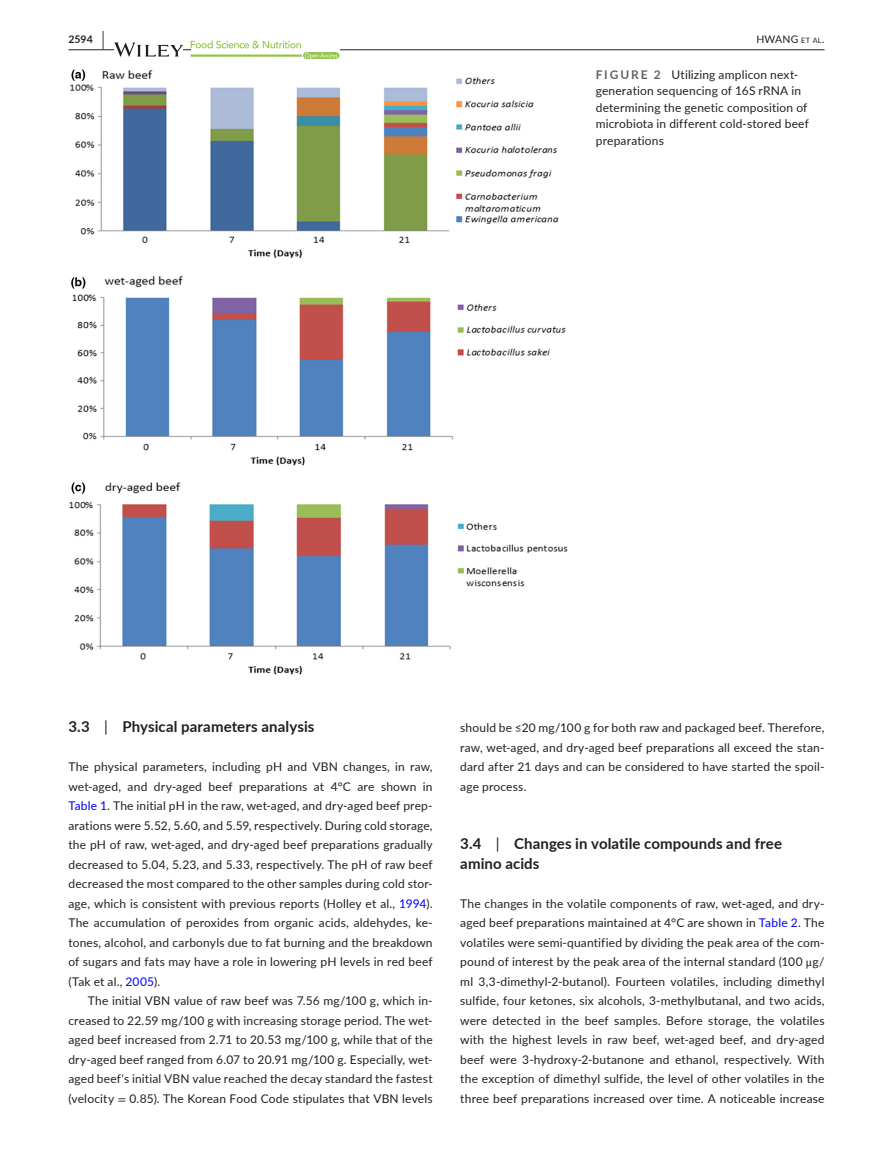
<style>
.page{position:relative;width:893px;height:1174px;background:#fff}
.page>*{position:absolute;margin:0;border:0;box-sizing:border-box;transform-origin:0 0}
.t1{font:700 15px/19.5px "Lato";letter-spacing:.01em;color:#231f20}
.t2{font:12px/19.5px "Lato";letter-spacing:.015em;color:#231f20;text-align:justify}
.t3{font:10.5px "Lato";letter-spacing:.02em;color:#231f20}
.t4{font:700 10.5px "Lato";color:#231f20}
.s1{font-size:19.5px}
.s2{font-size:7.35px}
.s3{font-weight:700;color:#636366}
.s4{font-weight:400}
.s5{color:#00f}
.s6{font-family:"STIX"}
</style>
<div class="page">
<hr style="left:68px;top:49px;width:756px;height:1px;background:#231f20">
<svg style="left:114px;top:42px;width:69px;height:15px"></svg>
<svg style="left:191px;top:40px;width:148px;height:19px"></svg>
<img style="left:69px;top:69px;width:499px;height:606px">
<p class="t4" style="left:68px;top:31px;width:37px">2594 <span class="s1">|</span></p>
<p class="t3" style="left:756px;top:31px;width:70px">HWANG <span class="s2">et al</span>.</p>
<p class="t2" style="left:596px;top:66px;width:215px;line-height:16.5px;text-align:left"><span class="s3">FIGURE 2</span> Utilizing amplicon next&shy;generation sequencing of 16S rRNA in determining the genetic composition of microbiota in different cold-stored beef preparations</p>
<p class="t1" style="left:68px;top:716px;width:248px">3.3 <span class="s4">|</span> Physical parameters analysis</p>
<p class="t2" style="left:68px;top:756px;width:366px">The physical parameters, including pH and VBN changes, in raw, wet-aged, and dry-aged beef preparations at 4°C are shown in <span class="s5">Table 1</span>. The initial pH in the raw, wet-aged, and dry-aged beef prep&shy;arations were 5.52, 5.60, and 5.59, respectively. During cold storage, the pH of raw, wet-aged, and dry-aged beef preparations gradually decreased to 5.04, 5.23, and 5.33, respectively. The pH of raw beef decreased the most compared to the other samples during cold stor&shy;age, which is consistent with previous reports (Holley et al., <span class="s5">1994</span>).<br>The accumulation of peroxides from organic acids, aldehydes, ke&shy;tones, alcohol, and carbonyls due to fat burning and the breakdown of sugars and fats may have a role in lowering pH levels in red beef (Tak et al., <span class="s5">2005</span>).</p>
<p class="t2" style="left:68px;top:990px;width:366px;text-indent:20px">The initial VBN value of raw beef was 7.56 mg/100 g, which in&shy;creased to 22.59 mg/100 g with increasing storage period. The wet&shy;aged beef increased from 2.71 to 20.53 mg/100 g, while that of the dry-aged beef ranged from 6.07 to 20.91 mg/100 g. Especially, wet&shy;aged beef's initial VBN value reached the decay standard the fastest (velocity <span class="s6">=</span> 0.85). The Korean Food Code stipulates that VBN levels</p>
<p class="t2" style="left:460px;top:717px;width:366px">should be ≤20 mg/100 g for both raw and packaged beef. Therefore, raw, wet-aged, and dry-aged beef preparations all exceed the stan&shy;dard after 21 days and can be considered to have started the spoil&shy;age process.</p>
<p class="t1" style="left:460px;top:833px;width:323px">3.4 <span class="s4">|</span> Changes in volatile compounds and free amino acids</p>
<p class="t2" style="left:460px;top:893px;width:366px">The changes in the volatile components of raw, wet-aged, and dry&shy;aged beef preparations maintained at 4°C are shown in <span class="s5">Table 2</span>. The volatiles were semi-quantified by dividing the peak area of the com&shy;pound of interest by the peak area of the internal standard (100 <span class="s6">μ</span>g/ ml 3,3-dimethyl-2-butanol). Fourteen volatiles, including dimethyl sulfide, four ketones, six alcohols, 3-methylbutanal, and two acids, were detected in the beef samples. Before storage, the volatiles with the highest levels in raw beef, wet-aged beef, and dry-aged beef were 3-hydroxy-2-butanone and ethanol, respectively. With the exception of dimethyl sulfide, the level of other volatiles in the three beef preparations increased over time. A noticeable increase</p>
</div>
